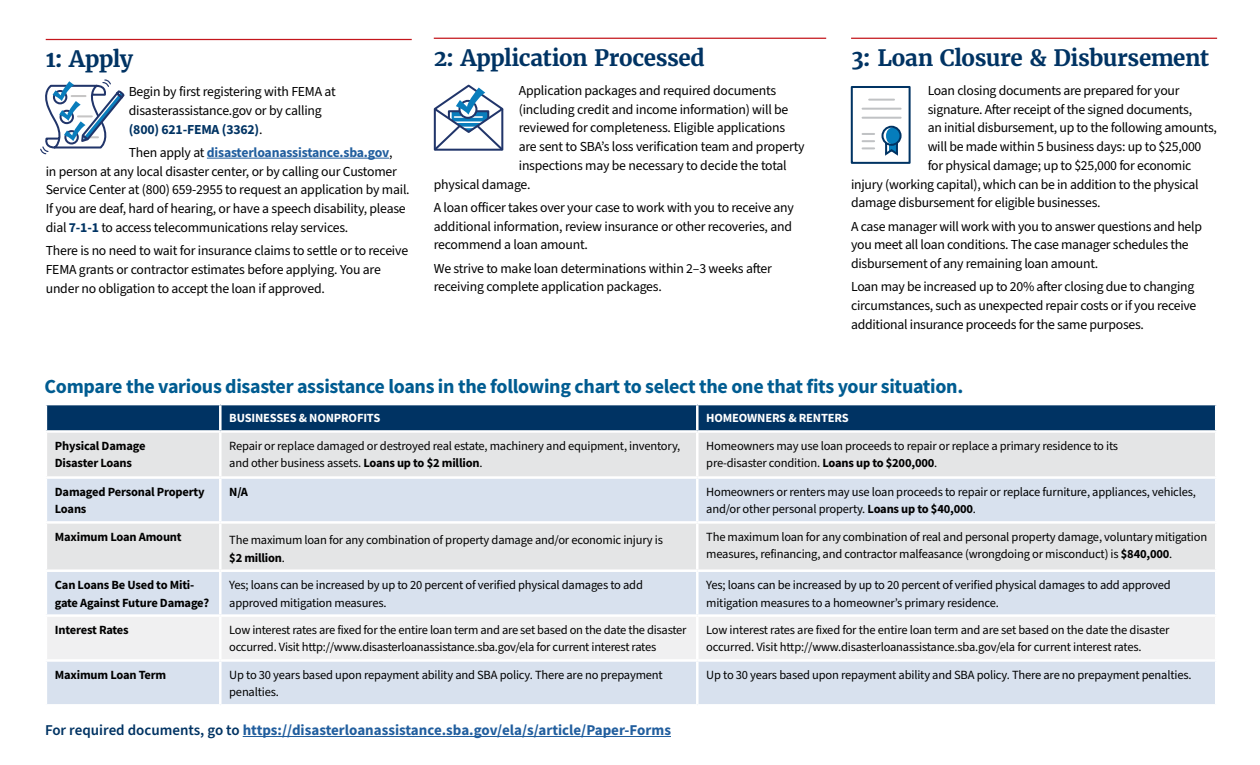
<style>
.page{position:relative;width:1260px;height:765px;background:#fff}
.page>*{position:absolute;margin:0;border:0;box-sizing:border-box;transform-origin:0 0}
.Subhead1{font:700 22.5px "Merriweather";letter-spacing:-.02em;color:#003363}
.t1{font:700 20px "Source Sans Pro";letter-spacing:-.015em;color:#005c91}
.t2{font:700 15px "Source Sans Pro";color:#215e9e}
.body_text{font:13.75px/18.8px "Source Sans Pro";letter-spacing:-.02em;color:#000}
.body_text-2{font:12.5px/17.5px "Source Sans Pro";letter-spacing:-.015em;color:#000}
.body_text-3{font:700 12.5px/17.5px "Source Sans Pro";letter-spacing:-.015em;color:#000}
.body_text-4{font:700 12.5px "Source Sans Pro";letter-spacing:-.015em;color:#fff}
.s1{font-weight:700;color:#003363}
.s2{font-weight:700;color:#215e9e}
.s3{font-weight:700}
.s4{font-weight:600;color:#003363}
</style>
<div class="page">
<hr style="left:46px;top:39px;width:366px;height:1px;background:#c4161c">
<hr style="left:207px;top:158px;width:182px;height:1px;background:#215e9e">
<svg style="left:434px;top:85px;width:69px;height:66px"></svg>
<svg style="left:40px;top:79px;width:85px;height:75px"></svg>
<div style="left:851px;top:86px;width:60px;height:78px;border:2px solid #003363"></div>
<svg style="left:881px;top:125px;width:21px;height:31px"></svg>
<hr style="left:869px;top:99px;width:25px;height:2px;background:#c0c2c4">
<hr style="left:863px;top:108px;width:38px;height:2px;background:#c0c2c4">
<hr style="left:863px;top:117px;width:38px;height:2px;background:#c0c2c4">
<svg style="left:863px;top:133px;width:11px;height:16px"></svg>
<hr style="left:434px;top:38px;width:392px;height:1px;background:#c4161c">
<hr style="left:851px;top:38px;width:366px;height:1px;background:#c4161c">
<div style="left:47px;top:405px;width:1168px;height:25px;background:#003363"></div>
<div style="left:47px;top:433px;width:1168px;height:43px;background:#e4e5e6"></div>
<svg style="left:47px;top:479px;width:1168px;height:225px;background:#dbe2eb"></svg>
<div style="left:47px;top:617px;width:1168px;height:42px;background:#f0f0f1"></div>
<hr style="left:219px;top:405px;width:3px;height:25px;background:#fff">
<hr style="left:696px;top:405px;width:3px;height:25px;background:#fff">
<hr style="left:219px;top:433px;width:3px;height:43px;background:#fff">
<hr style="left:696px;top:433px;width:3px;height:43px;background:#fff">
<hr style="left:219px;top:479px;width:3px;height:42px;background:#fff">
<hr style="left:696px;top:479px;width:3px;height:42px;background:#fff">
<hr style="left:45px;top:521px;width:175px;height:3px;background:#fff">
<hr style="left:220px;top:521px;width:477px;height:3px;background:#fff">
<hr style="left:219px;top:524px;width:3px;height:45px;background:#fff">
<hr style="left:697px;top:521px;width:520px;height:3px;background:#fff">
<hr style="left:696px;top:524px;width:3px;height:45px;background:#fff">
<hr style="left:45px;top:569px;width:175px;height:3px;background:#fff">
<hr style="left:220px;top:569px;width:477px;height:3px;background:#fff">
<hr style="left:219px;top:572px;width:3px;height:42px;background:#fff">
<hr style="left:697px;top:569px;width:520px;height:3px;background:#fff">
<hr style="left:696px;top:572px;width:3px;height:42px;background:#fff">
<hr style="left:45px;top:614px;width:175px;height:3px;background:#fff">
<hr style="left:220px;top:614px;width:477px;height:3px;background:#fff">
<hr style="left:219px;top:617px;width:3px;height:42px;background:#fff">
<hr style="left:697px;top:614px;width:520px;height:3px;background:#fff">
<hr style="left:696px;top:617px;width:3px;height:42px;background:#fff">
<hr style="left:45px;top:659px;width:175px;height:3px;background:#fff">
<hr style="left:220px;top:659px;width:477px;height:3px;background:#fff">
<hr style="left:219px;top:662px;width:3px;height:42px;background:#fff">
<hr style="left:697px;top:659px;width:520px;height:3px;background:#fff">
<hr style="left:696px;top:662px;width:3px;height:42px;background:#fff">
<hr style="left:243px;top:736px;width:428px;height:1px;background:#215e9e">
<h2 class="Subhead1" style="left:46px;top:45px;width:89px">1: Apply</h2>
<p class="body_text" style="left:129px;top:83px;width:209px">Begin by first registering with FEMA at disasterassistance.gov or by calling <span class="s1">(800) 621-FEMA (3362)</span>.</p>
<p class="body_text" style="left:46px;top:143px;width:366px;text-indent:83px">Then apply at <span class="s2">disasterloanassistance.sba.gov</span>,<br>in person at any local disaster center, or by calling our Customer Service Center at (800) 659-2955 to request an application by mail.<br>If you are deaf, hard of hearing, or have a speech disability, please dial <span class="s1">7-1-1</span> to access telecommunications relay services.</p>
<p class="body_text" style="left:46px;top:242px;width:364px">There is no need to wait for insurance claims to settle or to receive<br>FEMA grants or contractor estimates before applying. You are under no obligation to accept the loan if approved.</p>
<h2 class="Subhead1" style="left:434px;top:43px;width:273px">2: Application Processed</h2>
<p class="body_text" style="left:519px;top:81px;width:259px">Application packages and required documents</p>
<p class="body_text" style="left:519px;top:100px;width:271px">(including credit and income information) will be</p>
<p class="body_text" style="left:519px;top:119px;width:268px">reviewed for completeness. Eligible applications</p>
<p class="body_text" style="left:519px;top:138px;width:287px">are sent to SBA’s loss verification team and property</p>
<p class="body_text" style="left:519px;top:156px;width:269px">inspections may be necessary to decide the total</p>
<p class="body_text" style="left:434px;top:175px;width:98px">physical damage.</p>
<p class="body_text" style="left:434px;top:198px;width:362px">A loan officer takes over your case to work with you to receive any additional information, review insurance or other recoveries, and recommend a loan amount.</p>
<p class="body_text" style="left:434px;top:259px;width:340px">We strive to make loan determinations within 2–3 weeks after receiving complete application packages.</p>
<h2 class="Subhead1" style="left:851px;top:43px;width:360px">3: Loan Closure &amp; Disbursement</h2>
<p class="body_text" style="left:928px;top:81px;width:253px">Loan closing documents are prepared for your</p>
<p class="body_text" style="left:928px;top:100px;width:266px">signature. After receipt of the signed documents,</p>
<p class="body_text" style="left:928px;top:119px;width:291px">an initial disbursement, up to the following amounts,</p>
<p class="body_text" style="left:928px;top:138px;width:275px">will be made within 5 business days: up to $25,000</p>
<p class="body_text" style="left:928px;top:156px;width:265px">for physical damage; up to $25,000 for economic</p>
<p class="body_text" style="left:851px;top:175px;width:349px">injury (working capital), which can be in addition to the physical</p>
<p class="body_text" style="left:851px;top:194px;width:251px">damage disbursement for eligible businesses.</p>
<p class="body_text" style="left:851px;top:217px;width:352px">A case manager will work with you to answer questions and help you meet all loan conditions. The case manager schedules the disbursement of any remaining loan amount.</p>
<p class="body_text" style="left:851px;top:278px;width:347px">Loan may be increased up to 20% after closing due to changing circumstances, such as unexpected repair costs or if you receive additional insurance proceeds for the same purposes.</p>
<h2 class="t1" style="left:45px;top:373px;width:920px">Compare the various disaster assistance loans in the following chart to select the one that fits your situation.</h2>
<p class="body_text-4" style="left:229px;top:410px;width:153px">BUSINESSES &amp; NONPROFITS</p>
<p class="body_text-4" style="left:706px;top:410px;width:144px">HOMEOWNERS &amp; RENTERS</p>
<p class="body_text-3" style="left:55px;top:437px;width:92px">Physical Damage<br>Disaster Loans</p>
<p class="body_text-2" style="left:229px;top:437px;width:453px">Repair or replace damaged or destroyed real estate, machinery and equipment, inventory, and other business assets. <span class="s3">Loans up to $2 million</span>.</p>
<p class="body_text-2" style="left:706px;top:437px;width:413px">Homeowners may use loan proceeds to repair or replace a primary residence to its pre-disaster condition. <span class="s3">Loans up to $200,000</span>.</p>
<p class="body_text-3" style="left:55px;top:483px;width:151px">Damaged Personal Property<br>Loans</p>
<p class="body_text-3" style="left:229px;top:483px;width:20px">N/A</p>
<p class="body_text-2" style="left:706px;top:483px;width:491px">Homeowners or renters may use loan proceeds to repair or replace furniture, appliances, vehicles, and/or other personal property. <span class="s3">Loans up to $40,000</span>.</p>
<p class="body_text-3" style="left:55px;top:528px;width:128px">Maximum Loan Amount</p>
<p class="body_text-2" style="left:229px;top:532px;width:435px">The maximum loan for any combination of property damage and/or economic injury is <span class="s3">$2 million</span>.</p>
<p class="body_text-2" style="left:706px;top:528px;width:503px">The maximum loan for any combination of real and personal property damage, voluntary mitigation measures, refinancing, and contractor malfeasance (wrongdoing or misconduct) is <span class="s3">$840,000</span>.</p>
<p class="body_text-3" style="left:55px;top:576px;width:156px">Can Loans Be Used to Miti&shy;gate Against Future Damage?</p>
<p class="body_text-2" style="left:229px;top:577px;width:415px">Yes; loans can be increased by up to 20 percent of verified physical damages to add approved mitigation measures.</p>
<p class="body_text-2" style="left:706px;top:577px;width:466px">Yes; loans can be increased by up to 20 percent of verified physical damages to add approved mitigation measures to a homeowner’s primary residence.</p>
<p class="body_text-3" style="left:55px;top:621px;width:75px">Interest Rates</p>
<p class="body_text-2" style="left:229px;top:621px;width:459px">Low interest rates are fixed for the entire loan term and are set based on the date the disaster occurred. Visit http://www.disasterloanassistance.sba.gov/ela for current interest rates</p>
<p class="body_text-2" style="left:706px;top:621px;width:465px">Low interest rates are fixed for the entire loan term and are set based on the date the disaster occurred. Visit http://www.disasterloanassistance.sba.gov/ela for current interest rates.</p>
<p class="body_text-3" style="left:55px;top:666px;width:113px">Maximum Loan Term</p>
<p class="body_text-2" style="left:229px;top:666px;width:435px">Up to 30 years based upon repayment ability and SBA policy. There are no prepayment penalties.</p>
<p class="body_text-2" style="left:706px;top:666px;width:487px">Up to 30 years based upon repayment ability and SBA policy. There are no prepayment penalties.</p>
<p class="t2" style="left:45px;top:720px;width:627px"><span class="s4">For required documents, go to</span> https://disasterloanassistance.sba.gov/ela/s/article/Paper-Forms</p>
</div>
